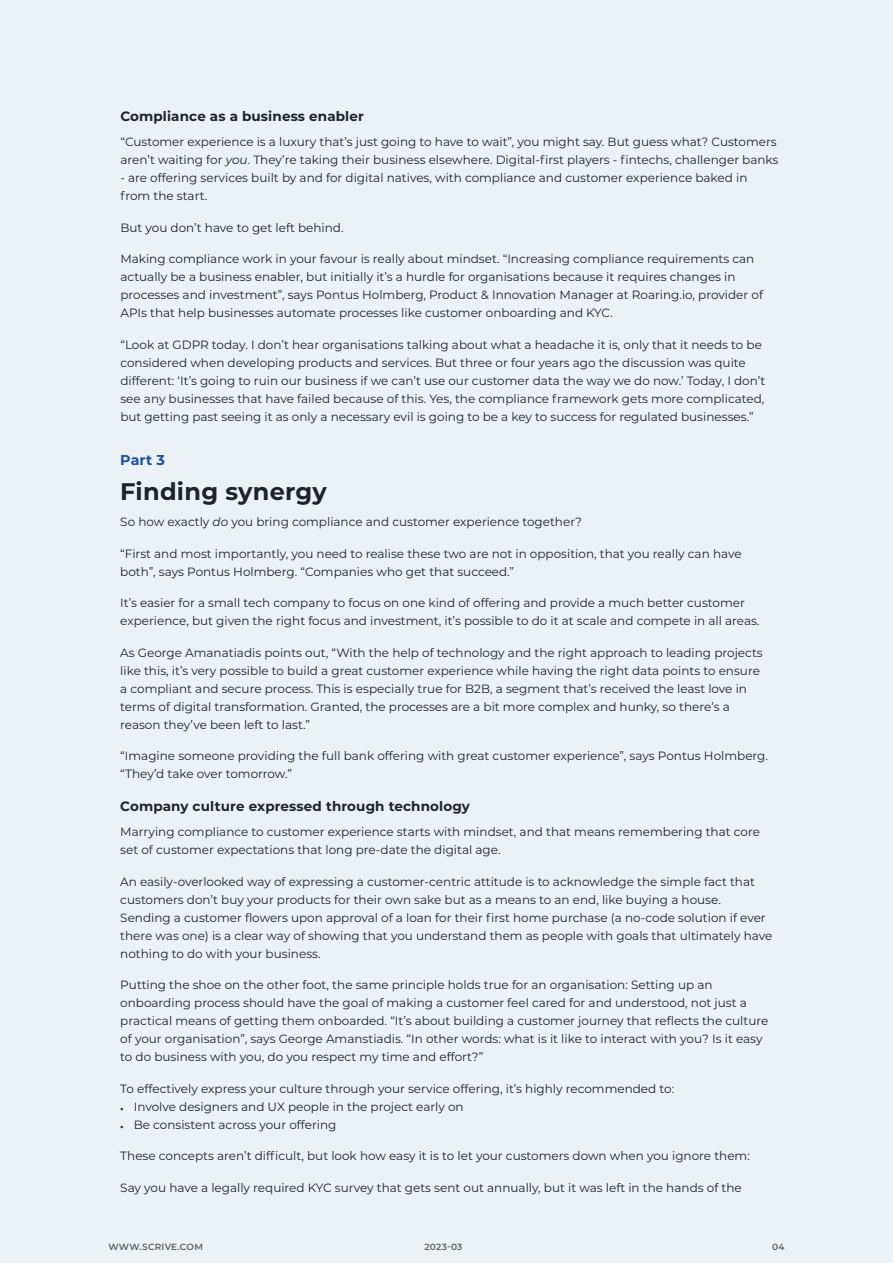
<style>
.page{position:relative;width:893px;height:1263px;background:#ebf1f5}
.page>*{position:absolute;margin:0;border:0;box-sizing:border-box;transform-origin:0 0}
.t1{font:700 24px "Montserrat";letter-spacing:.01em;color:#1d232b}
.t2{font:700 14.25px "Montserrat";color:#1f5299}
.t3{font:700 13.5px "Montserrat";letter-spacing:.01em;color:#1d232b}
.t4{font:12px/18px "Montserrat";color:#1d232b}
.t5{font:600 9px "Montserrat";letter-spacing:.025em;color:#5d6162}
.s1{font-style:italic}
.s2{font-family:"Minion Pro";font-size:9px}
</style>
<div class="page">
<p class="t3" style="left:120px;top:110px;width:245px">Compliance as a business enabler</p>
<p class="t4" style="left:120px;top:134px;width:660px">“Customer experience is a luxury that’s just going to have to wait”, you might say. But guess what? Customers aren’t waiting for <span class="s1">you</span>. They’re taking their business elsewhere. Digital-first players - fintechs, challenger banks</p>
<p class="t4" style="left:120px;top:170px;width:628px">- are offering services built by and for digital natives, with compliance and customer experience baked in from the start.</p>
<p class="t4" style="left:120px;top:220px;width:225px">But you don’t have to get left behind.</p>
<p class="t4" style="left:120px;top:251px;width:644px">Making compliance work in your favour is really about mindset. “Increasing compliance requirements can actually be a business enabler, but initially it’s a hurdle for organisations because it requires changes in processes and investment”, says Pontus Holmberg, Product &amp; Innovation Manager at Roaring.io, provider of APIs that help businesses automate processes like customer onboarding and KYC.</p>
<p class="t4" style="left:120px;top:337px;width:646px">“Look at GDPR today. I don’t hear organisations talking about what a headache it is, only that it needs to be considered when developing products and services. But three or four years ago the discussion was quite different: ‘It’s going to ruin our business if we can’t use our customer data the way we do now.’ Today, I don’t see any businesses that have failed because of this. Yes, the compliance framework gets more complicated, but getting past seeing it as only a necessary evil is going to be a key to success for regulated businesses.”</p>
<p class="t2" style="left:120px;top:453px;width:46px">Part 3</p>
<h1 class="t1" style="left:120px;top:481px;width:208px">Finding synergy</h1>
<p class="t4" style="left:120px;top:514px;width:463px">So how exactly <span class="s1">do</span> you bring compliance and customer experience together?</p>
<p class="t4" style="left:120px;top:545px;width:623px">“First and most importantly, you need to realise these two are not in opposition, that you really can have both”, says Pontus Holmberg. “Companies who get that succeed.”</p>
<p class="t4" style="left:120px;top:595px;width:641px">It’s easier for a small tech company to focus on one kind of offering and provide a much better customer experience, but given the right focus and investment, it’s possible to do it at scale and compete in all areas.</p>
<p class="t4" style="left:120px;top:644px;width:644px">As George Amanatiadis points out, “With the help of technology and the right approach to leading projects like this, it’s very possible to build a great customer experience while having the right data points to ensure a compliant and secure process. This is especially true for B2B, a segment that’s received the least love in terms of digital transformation. Granted, the processes are a bit more complex and hunky, so there’s a reason they’ve been left to last.”</p>
<p class="t4" style="left:120px;top:748px;width:649px">“Imagine someone providing the full bank offering with great customer experience”, says Pontus Holmberg. “They’d take over tomorrow.”</p>
<p class="t3" style="left:120px;top:800px;width:351px">Company culture expressed through technology</p>
<p class="t4" style="left:120px;top:824px;width:641px">Marrying compliance to customer experience starts with mindset, and that means remembering that core set of customer expectations that long pre-date the digital age.</p>
<p class="t4" style="left:120px;top:873px;width:653px">An easily-overlooked way of expressing a customer-centric attitude is to acknowledge the simple fact that customers don’t buy your products for their own sake but as a means to an end, like buying a house.<br>Sending a customer flowers upon approval of a loan for their first home purchase (a no-code solution if ever there was one) is a clear way of showing that you understand them as people with goals that ultimately have nothing to do with your business.</p>
<p class="t4" style="left:120px;top:977px;width:650px">Putting the shoe on the other foot, the same principle holds true for an organisation: Setting up an onboarding process should have the goal of making a customer feel cared for and understood, not just a practical means of getting them onboarded. “It’s about building a customer journey that reflects the culture of your organisation”, says George Amanstiadis. “In other words: what is it like to interact with you? Is it easy to do business with you, do you respect my time and effort?”</p>
<p class="t4" style="left:120px;top:1080px;width:555px">To effectively express your culture through your service offering, it’s highly recommended to:</p>
<p class="t4" style="left:120px;top:1098px;width:345px"><span class="s2">•</span> Involve designers and UX people in the project early on</p>
<p class="t4" style="left:120px;top:1116px;width:218px"><span class="s2">•</span> Be consistent across your offering</p>
<p class="t4" style="left:120px;top:1148px;width:631px">These concepts aren’t difficult, but look how easy it is to let your customers down when you ignore them:</p>
<p class="t4" style="left:120px;top:1179px;width:623px">Say you have a legally required KYC survey that gets sent out annually, but it was left in the hands of the</p>
<p class="t5" style="left:108px;top:1243px;width:96px">WWW.SCRIVE.COM</p>
<p class="t5" style="left:425px;top:1243px;width:39px">2023-03</p>
<p class="t5" style="left:772px;top:1243px;width:14px">04</p>
</div>
